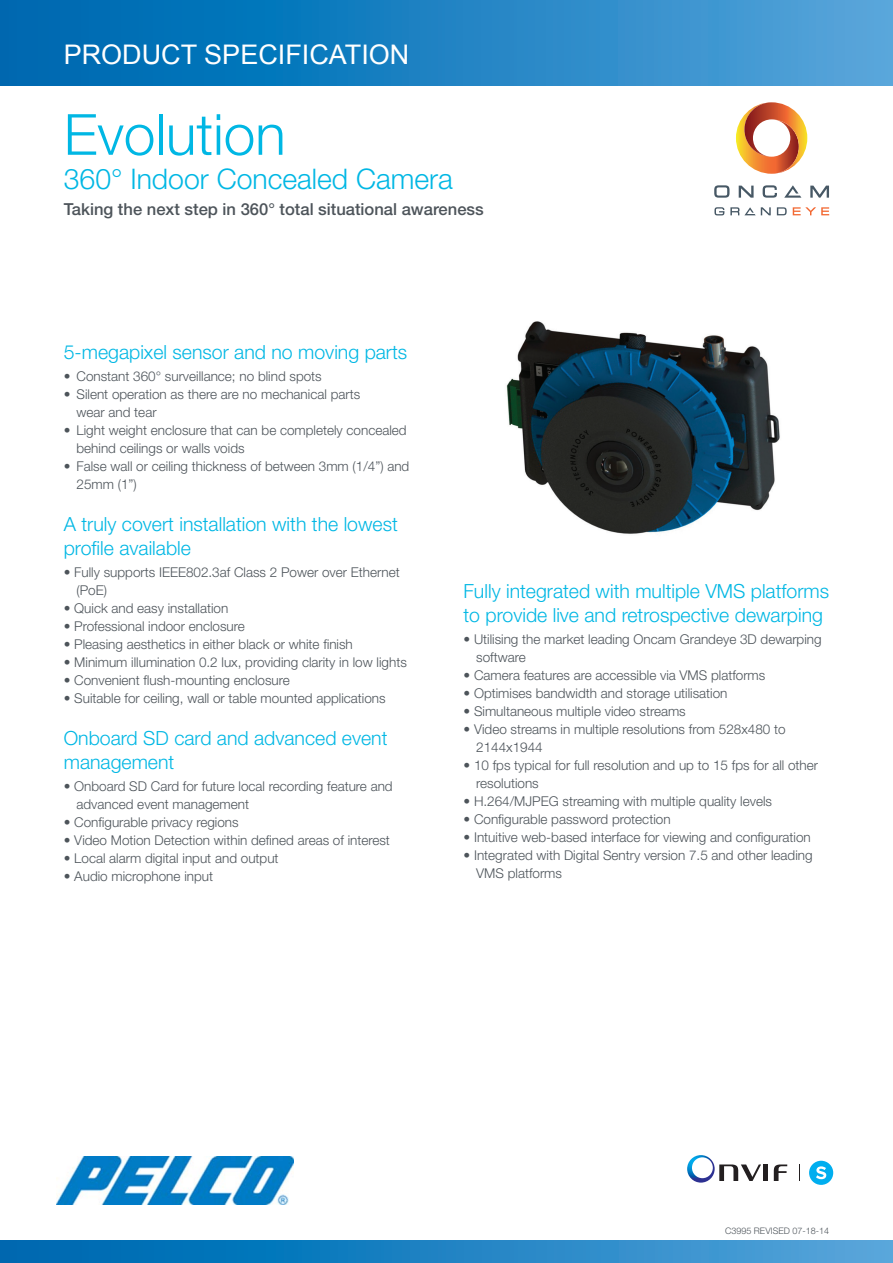
<style>
.page{position:relative;width:893px;height:1263px;background:#fff}
.page>*{position:absolute;margin:0;border:0;box-sizing:border-box;transform-origin:0 0}
.t1{font:300 56.85px "Helvetica Neue LT Std";color:#00b7e4}
.t2{font:300 28.35px "Helvetica Neue LT Std";color:#00b7e4}
.t3{font:27px "Arial";color:#fff}
.t4{font:300 19.5px/24px "Helvetica Neue LT Std";color:#00b7e4}
.t5{font:500 16.5px "Helvetica Neue LT Std";color:#4d545a}
.t6{font:300 13.5px/18px "Helvetica Neue LT Std";color:#4d545a}
.t7{font:300 9px "Helvetica Neue LT Std";color:#4d545a}
</style>
<div class="page">
<img style="left:506px;top:321px;width:274px;height:213px">
<svg style="left:736px;top:102px;width:71px;height:72px"></svg>
<svg style="left:810px;top:186px;width:19px;height:12px"></svg>
<svg style="left:739px;top:186px;width:15px;height:12px"></svg>
<svg style="left:763px;top:185px;width:14px;height:13px"></svg>
<svg style="left:714px;top:185px;width:15px;height:13px"></svg>
<svg style="left:784px;top:185px;width:17px;height:13px"></svg>
<svg style="left:714px;top:207px;width:10px;height:8px"></svg>
<svg style="left:730px;top:207px;width:41px;height:8px"></svg>
<svg style="left:777px;top:207px;width:10px;height:8px"></svg>
<svg style="left:793px;top:207px;width:36px;height:8px"></svg>
<div style="left:0;top:0;width:893px;height:85px;background:linear-gradient(to right,#0065ae,#55a4da)"></div>
<div style="left:0;top:1241px;width:893px;height:22px;background:linear-gradient(to right,#0065ae,#55a4da)"></div>
<div style="left:763px;top:1164px;width:5px;height:17px;background:#231f20"></div>
<svg style="left:774px;top:1164px;width:13px;height:17px"></svg>
<svg style="left:687px;top:1155px;width:74px;height:27px"></svg>
<svg style="left:799px;top:1164px;width:1px;height:17px"></svg>
<div style="left:809px;top:1161px;width:24px;height:24px;background:#00aeef;border-radius:50%"></div>
<svg style="left:816px;top:1166px;width:10px;height:13px"></svg>
<img style="left:56px;top:1156px;width:238px;height:49px">
<h3 class="t3" style="left:64px;top:37px;width:347px">PRODUCT SPECIFICATION</h3>
<h1 class="t1" style="left:64px;top:100px;width:223px">Evolution</h1>
<h2 class="t2" style="left:64px;top:161px;width:391px">360° Indoor Concealed Camera</h2>
<p class="t5" style="left:64px;top:200px;width:421px">Taking the next step in 360° total situational awareness</p>
<h3 class="t4" style="left:64px;top:339px;width:345px">5-megapixel sensor and no moving parts</h3>
<p class="t6" style="left:64px;top:367px;width:259px">• Constant 360° surveillance; no blind spots</p>
<p class="t6" style="left:77px;top:385px;width:285px;text-indent:-13px">• Silent operation as there are no mechanical parts wear and tear</p>
<p class="t6" style="left:77px;top:421px;width:332px;text-indent:-13px">• Light weight enclosure that can be completely concealed behind ceilings or walls voids</p>
<p class="t6" style="left:77px;top:457px;width:334px;text-indent:-13px">• False wall or ceiling thickness of between 3mm (1/4”) and<br>25mm (1”)</p>
<h3 class="t4" style="left:64px;top:511px;width:336px">A truly covert installation with the lowest profile available</h3>
<p class="t6" style="left:77px;top:563px;width:325px;text-indent:-13px">• Fully supports IEEE802.3af Class 2 Power over Ethernet (PoE)</p>
<p class="t6" style="left:64px;top:599px;width:166px">• Quick and easy installation</p>
<p class="t6" style="left:64px;top:617px;width:183px">• Professional indoor enclosure</p>
<p class="t6" style="left:64px;top:635px;width:291px">• Pleasing aesthetics in either black or white finish</p>
<p class="t6" style="left:64px;top:653px;width:345px">• Minimum illumination 0.2 lux, providing clarity in low lights</p>
<p class="t6" style="left:64px;top:671px;width:228px">• Convenient flush-mounting enclosure</p>
<p class="t6" style="left:64px;top:689px;width:323px">• Suitable for ceiling, wall or table mounted applications</p>
<h3 class="t4" style="left:64px;top:726px;width:325px">Onboard SD card and advanced event management</h3>
<p class="t6" style="left:77px;top:777px;width:318px;text-indent:-13px">• Onboard SD Card for future local recording feature and advanced event management</p>
<p class="t6" style="left:64px;top:813px;width:176px">• Configurable privacy regions</p>
<p class="t6" style="left:64px;top:831px;width:328px">• Video Motion Detection within defined areas of interest</p>
<p class="t6" style="left:64px;top:849px;width:216px">• Local alarm digital input and output</p>
<p class="t6" style="left:64px;top:867px;width:151px">• Audio microphone input</p>
<h3 class="t4" style="left:463px;top:579px;width:367px">Fully integrated with multiple VMS platforms to provide live and retrospective dewarping</h3>
<p class="t6" style="left:476px;top:630px;width:347px;text-indent:-13px">• Utilising the market leading Oncam Grandeye 3D dewarping software</p>
<p class="t6" style="left:463px;top:666px;width:303px">• Camera features are accessible via VMS platforms</p>
<p class="t6" style="left:463px;top:684px;width:266px">• Optimises bandwidth and storage utilisation</p>
<p class="t6" style="left:463px;top:702px;width:224px">• Simultaneous multiple video streams</p>
<p class="t6" style="left:476px;top:720px;width:311px;text-indent:-13px">• Video streams in multiple resolutions from 528x480 to<br>2144x1944</p>
<p class="t6" style="left:476px;top:756px;width:343px;text-indent:-13px">• 10 fps typical for full resolution and up to 15 fps for all other resolutions</p>
<p class="t6" style="left:463px;top:792px;width:310px">• H.264/MJPEG streaming with multiple quality levels</p>
<p class="t6" style="left:463px;top:810px;width:209px">• Configurable password protection</p>
<p class="t6" style="left:463px;top:828px;width:349px">• Intuitive web-based interface for viewing and configuration</p>
<p class="t6" style="left:476px;top:846px;width:338px;text-indent:-13px">• Integrated with Digital Sentry version 7.5 and other leading<br>VMS platforms</p>
<p class="t7" style="left:725px;top:1225px;width:105px">C3995 REVISED 07-18-14</p>
</div>
